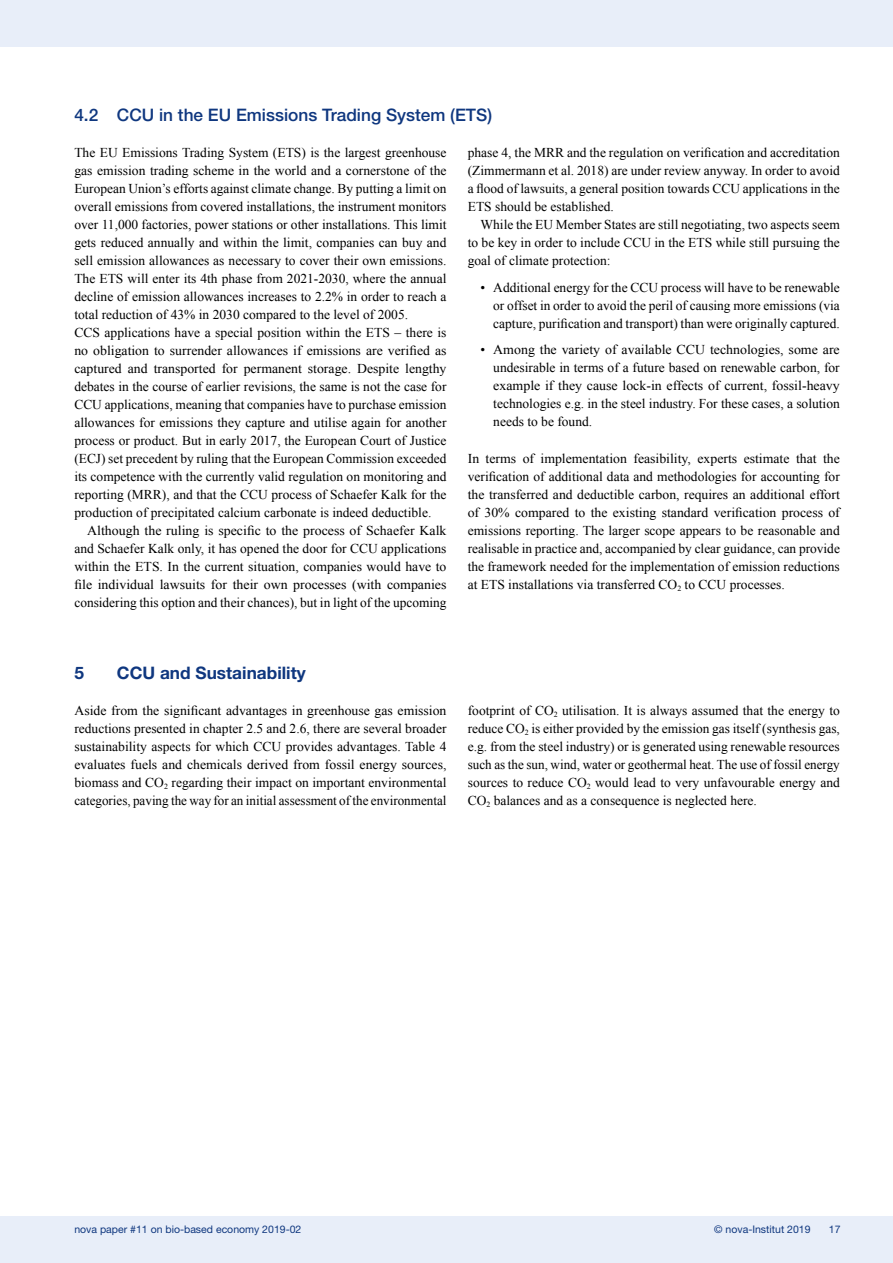
<style>
.page{position:relative;width:893px;height:1263px;background:#fff}
.page>*{position:absolute;margin:0;border:0;box-sizing:border-box;transform-origin:0 0}
.t1{font:500 17.25px "Helvetica Neue LT Pro";color:#0f377f}
.t2{font:700 17.25px "Helvetica Neue LT Pro";color:#0f377f}
.t3{font:13.5px/18px "Times New Roman";color:#000;text-align:justify}
.t4{font:10.5px "Helvetica Neue LT Pro";color:#0f377f}
</style>
<div class="page">
<div style="left:0;top:1216px;width:893px;height:47px;background:#e8eef9"></div>
<div style="left:0;top:0;width:893px;height:47px;background:#e8eef9"></div>
<p class="t1" style="left:74px;top:105px;width:419px">4.2 CCU in the EU Emissions Trading System (ETS)</p>
<p class="t3" style="left:74px;top:143px;width:374px;text-align:left">The EU Emissions Trading System (ETS) is the largest greenhouse gas emission trading scheme in the world and a cornerstone of the European Union’s efforts against climate change. By putting a limit on overall emissions from covered installations, the instrument monitors over 11,000 factories, power stations or other installations. This limit gets reduced annually and within the limit, companies can buy and sell emission allowances as necessary to cover their own emissions.<br>The ETS will enter its 4th phase from 2021-2030, where the annual decline of emission allowances increases to 2.2% in order to reach a total reduction of 43% in 2030 compared to the level of 2005.<br>CCS applications have a special position within the ETS – there is no obligation to surrender allowances if emissions are verified as captured and transported for permanent storage. Despite lengthy debates in the course of earlier revisions, the same is not the case for CCU applications, meaning that companies have to purchase emission allowances for emissions they capture and utilise again for another process or product. But in early 2017, the European Court of Justice (ECJ) set precedent by ruling that the European Commission exceeded its competence with the currently valid regulation on monitoring and reporting (MRR), and that the CCU process of Schaefer Kalk for the production of precipitated calcium carbonate is indeed deductible.</p>
<p class="t3" style="left:74px;top:521px;width:374px;text-indent:13px">Although the ruling is specific to the process of Schaefer Kalk and Schaefer Kalk only, it has opened the door for CCU applications within the ETS. In the current situation, companies would have to file individual lawsuits for their own processes (with companies considering this option and their chances), but in light of the upcoming</p>
<p class="t3" style="left:468px;top:143px;width:374px">phase 4, the MRR and the regulation on verification and accreditation (Zimmermann et al. 2018) are under review anyway. In order to avoid a flood of lawsuits, a general position towards CCU applications in the ETS should be established.</p>
<p class="t3" style="left:468px;top:215px;width:374px;text-indent:13px">While the EU Member States are still negotiating, two aspects seem to be key in order to include CCU in the ETS while still pursuing the goal of climate protection:</p>
<p class="t3" style="left:493px;top:278px;width:348px;text-indent:-13px">• Additional energy for the CCU process will have to be renewable or offset in order to avoid the peril of causing more emissions (via capture, purification and transport) than were originally captured.</p>
<p class="t3" style="left:493px;top:340px;width:348px;text-indent:-13px">• Among the variety of available CCU technologies, some are undesirable in terms of a future based on renewable carbon, for example if they cause lock-in effects of current, fossil-heavy technologies e.g. in the steel industry. For these cases, a solution needs to be found.</p>
<p class="t3" style="left:468px;top:449px;width:374px">In terms of implementation feasibility, experts estimate that the verification of additional data and methodologies for accounting for the transferred and deductible carbon, requires an additional effort of 30% compared to the existing standard verification process of emissions reporting. The larger scope appears to be reasonable and realisable in practice and, accompanied by clear guidance, can provide the framework needed for the implementation of emission reductions at ETS installations via transferred CO<sub>2</sub> to CCU processes.</p>
<p class="t2" style="left:74px;top:662px;width:11px">5</p>
<p class="t2" style="left:117px;top:662px;width:190px">CCU and Sustainability</p>
<p class="t3" style="left:74px;top:701px;width:374px">Aside from the significant advantages in greenhouse gas emission reductions presented in chapter 2.5 and 2.6, there are several broader sustainability aspects for which CCU provides advantages. Table 4 evaluates fuels and chemicals derived from fossil energy sources, biomass and CO<sub>2</sub> regarding their impact on important environmental categories, paving the way for an initial assessment of the environmental</p>
<p class="t3" style="left:468px;top:701px;width:374px">footprint of CO<sub>2</sub> utilisation. It is always assumed that the energy to reduce CO<sub>2</sub> is either provided by the emission gas itself (synthesis gas, e.g. from the steel industry) or is generated using renewable resources such as the sun, wind, water or geothermal heat. The use of fossil energy sources to reduce CO<sub>2</sub> would lead to very unfavourable energy and CO<sub>2</sub> balances and as a consequence is neglected here.</p>
<p class="t4" style="left:74px;top:1222px;width:229px">nova paper #11 on bio-based economy 2019-02</p>
<p class="t4" style="left:714px;top:1222px;width:98px">© nova-Institut 2019</p>
<p class="t4" style="left:829px;top:1222px;width:13px">17</p>
</div>
